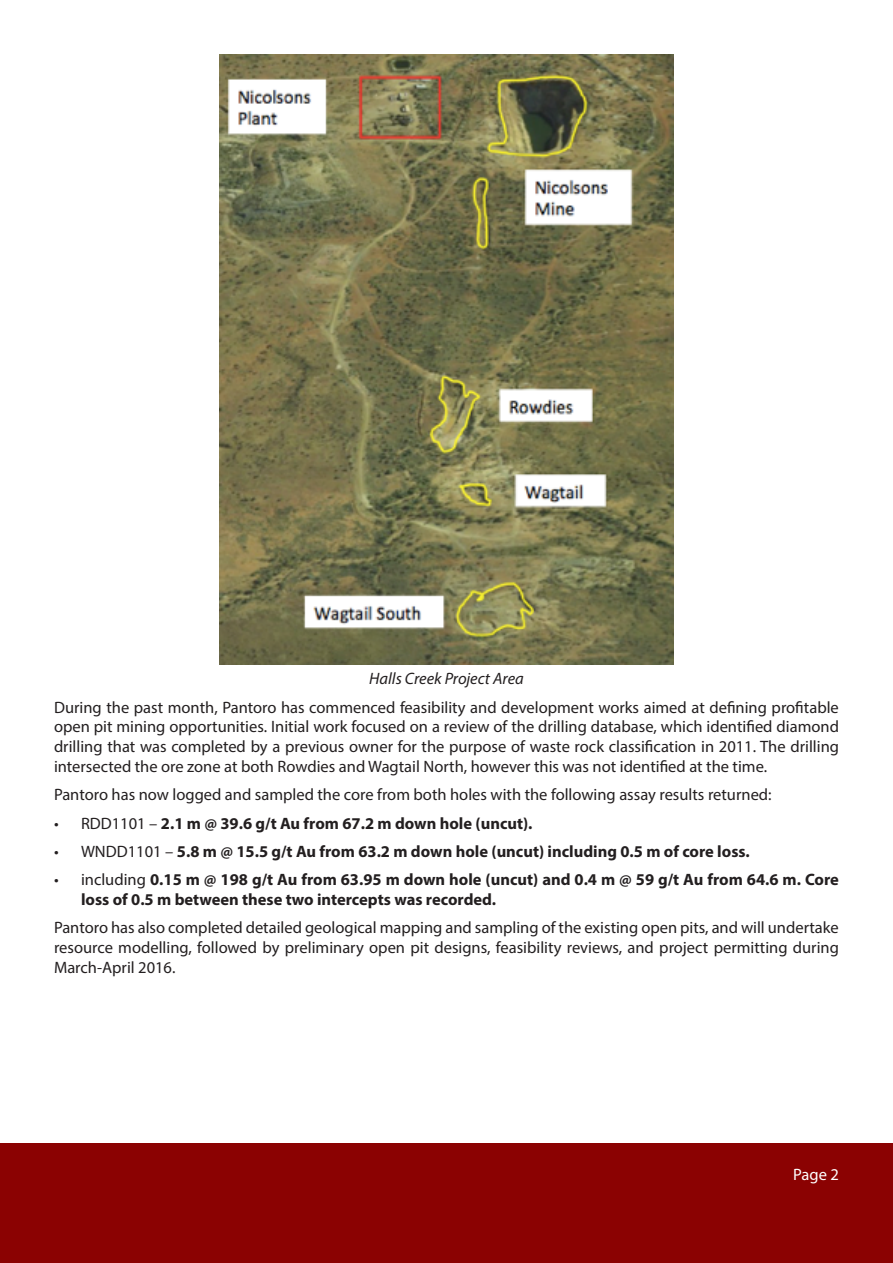
<style>
.page{position:relative;width:893px;height:1263px;background:#fff}
.page>*{position:absolute;margin:0;border:0;box-sizing:border-box;transform-origin:0 0}
.t1{font:16.5px/19.8px "Myriad Pro";color:#231f20;text-align:justify}
.t2{font:700 16.5px/19.8px "Myriad Pro";color:#231f20}
.t3{font:italic 16.5px "Myriad Pro";color:#231f20}
.t4{font:16.5px "Myriad Pro";color:#fff}
.s1{font-weight:400}
</style>
<div class="page">
<div style="left:0;top:1144px;width:893px;height:119px;background:#8b0202"></div>
<img style="left:220px;top:54px;width:453px;height:611px">
<p class="t3" style="left:369px;top:669px;width:156px">Halls Creek Project Area</p>
<p class="t1" style="left:54px;top:697px;width:787px">During the past month, Pantoro has commenced feasibility and development works aimed at defining profitable open pit mining opportunities. Initial work focused on a review of the drilling database, which identified diamond drilling that was completed by a previous owner for the purpose of waste rock classification in 2011. The drilling intersected the ore zone at both Rowdies and Wagtail North, however this was not identified at the time.</p>
<p class="t1" style="left:54px;top:785px;width:719px">Pantoro has now logged and sampled the core from both holes with the following assay results returned:</p>
<p class="t2" style="left:54px;top:813px;width:480px"><span class="s1">• RDD1101 –</span> 2.1 m @ 39.6 g/t Au from 67.2 m down hole (uncut).</p>
<p class="t2" style="left:54px;top:841px;width:697px"><span class="s1">• WNDD1101 –</span> 5.8 m @ 15.5 g/t Au from 63.2 m down hole (uncut) including 0.5 m of core loss.</p>
<p class="t2" style="left:81px;top:869px;width:759px;text-indent:-27px"><span class="s1">• including</span> 0.15 m @ 198 g/t Au from 63.95 m down hole (uncut) and 0.4 m @ 59 g/t Au from 64.6 m. Core loss of 0.5 m between these two intercepts was recorded.</p>
<p class="t1" style="left:54px;top:918px;width:786px">Pantoro has also completed detailed geological mapping and sampling of the existing open pits, and will undertake resource modelling, followed by preliminary open pit designs, feasibility reviews, and project permitting during March-April 2016.</p>
<p class="t4" style="left:793px;top:1164px;width:47px">Page 2</p>
</div>
